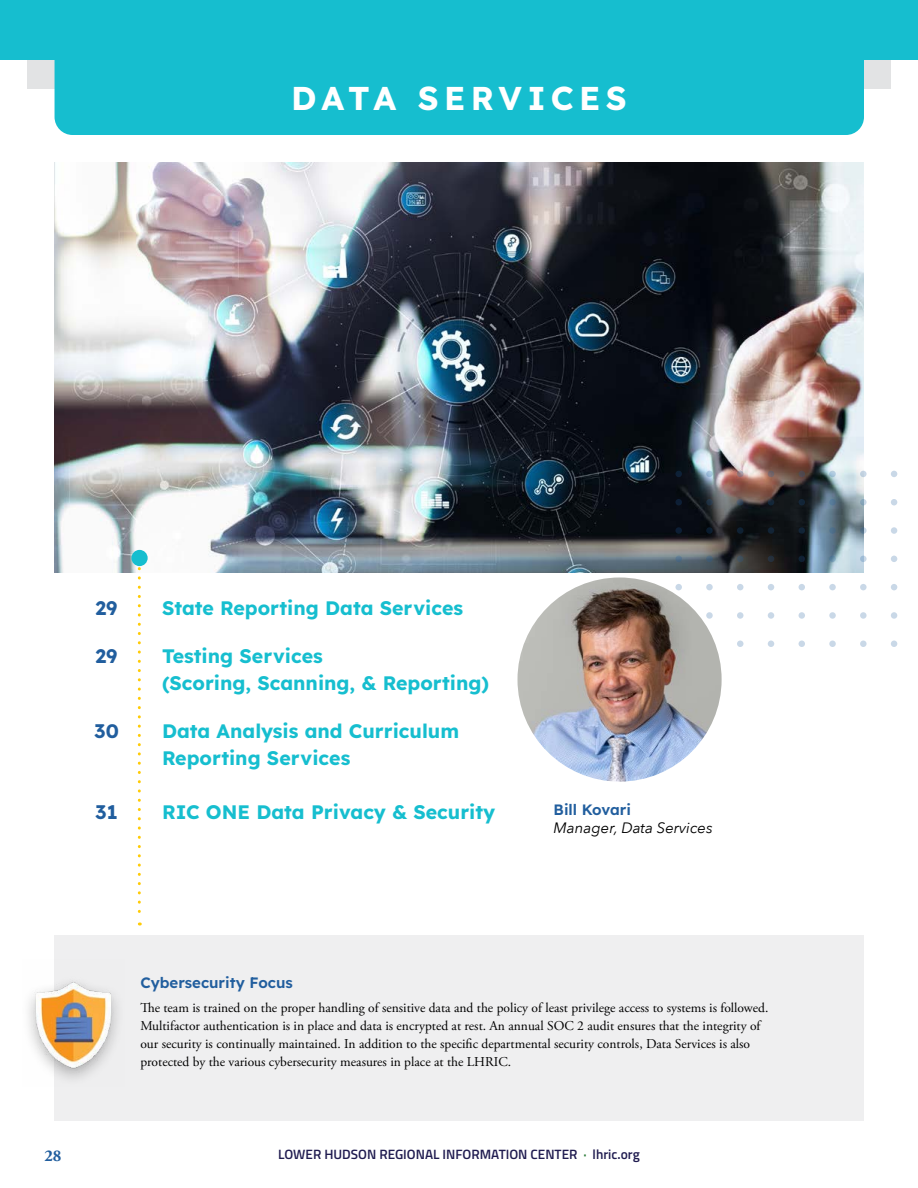
<style>
.page{position:relative;width:918px;height:1188px;background:#fff}
.page>*{position:absolute;margin:0;border:0;box-sizing:border-box;transform-origin:0 0}
.t1{font:33px "Lexend";letter-spacing:.16em;color:#fff}
.t2{font:19.5px/27px "Lexend";color:#16becf}
.t3{font:19.5px "Lexend";color:#215e9e}
.t4{font:700 16.5px "Adobe Garamond Pro";color:#215e9e}
.t5{font:15px "Lexend";color:#215e9e}
.t6{font:italic 15px "Avenir Next";color:#000}
.t7{font:13.5px/18px "Adobe Garamond Pro";color:#000}
.t8{font:600 13.5px "Titillium";color:#201c50}
.s1{color:#21752f}
</style>
<div class="page">
<div style="left:27px;top:60px;width:864px;height:28px;background:#e2e3e4"></div>
<div style="left:0;top:0;width:918px;height:60px;background:#16becf"></div>
<div style="left:55px;top:60px;width:809px;height:75px;background:#16becf"></div>
<img style="left:54px;top:162px;width:810px;height:410px">
<svg style="left:138px;top:569px;width:3px;height:357px"></svg>
<div style="left:131px;top:550px;width:17px;height:16px;background:#16becf;border-radius:50%"></div>
<div style="left:675px;top:471px;width:7px;height:6px;background:#0e2137;border-radius:50%"></div>
<svg style="left:706px;top:471px;width:7px;height:6px"></svg>
<svg style="left:737px;top:471px;width:7px;height:6px"></svg>
<svg style="left:768px;top:471px;width:6px;height:6px"></svg>
<svg style="left:799px;top:471px;width:6px;height:6px"></svg>
<svg style="left:829px;top:471px;width:7px;height:6px"></svg>
<div style="left:860px;top:471px;width:7px;height:6px;background:#c2d2e0;border-radius:50%"></div>
<svg style="left:891px;top:471px;width:6px;height:6px"></svg>
<div style="left:675px;top:499px;width:7px;height:6px;background:#0d1e35;border-radius:50%"></div>
<div style="left:706px;top:499px;width:7px;height:6px;background:#233446;border-radius:50%"></div>
<svg style="left:737px;top:499px;width:7px;height:6px"></svg>
<svg style="left:768px;top:499px;width:6px;height:6px"></svg>
<svg style="left:799px;top:499px;width:6px;height:6px"></svg>
<div style="left:829px;top:499px;width:7px;height:6px;background:#567997;border-radius:50%"></div>
<svg style="left:860px;top:499px;width:7px;height:6px"></svg>
<svg style="left:891px;top:499px;width:6px;height:6px"></svg>
<div style="left:675px;top:527px;width:7px;height:7px;background:#0d1e35;border-radius:50%"></div>
<div style="left:706px;top:527px;width:7px;height:7px;background:#0a1c2e;border-radius:50%"></div>
<div style="left:737px;top:527px;width:7px;height:7px;background:#0f2132;border-radius:50%"></div>
<div style="left:768px;top:527px;width:6px;height:7px;background:#132436;border-radius:50%"></div>
<div style="left:799px;top:527px;width:6px;height:7px;background:#122437;border-radius:50%"></div>
<div style="left:829px;top:527px;width:7px;height:7px;background:#4f6f89;border-radius:50%"></div>
<svg style="left:860px;top:527px;width:7px;height:7px"></svg>
<div style="left:891px;top:527px;width:6px;height:7px;background:#c9d8e7;border-radius:50%"></div>
<svg style="left:675px;top:556px;width:7px;height:6px"></svg>
<svg style="left:706px;top:556px;width:7px;height:6px"></svg>
<div style="left:737px;top:556px;width:7px;height:6px;background:#40505b;border-radius:50%"></div>
<svg style="left:768px;top:556px;width:6px;height:6px"></svg>
<svg style="left:799px;top:556px;width:6px;height:6px"></svg>
<svg style="left:829px;top:556px;width:7px;height:6px"></svg>
<svg style="left:860px;top:556px;width:7px;height:6px"></svg>
<svg style="left:891px;top:556px;width:6px;height:6px"></svg>
<div style="left:675px;top:584px;width:7px;height:6px;background:#c9d8e7;border-radius:50%"></div>
<div style="left:706px;top:584px;width:7px;height:6px;background:#c9d8e7;border-radius:50%"></div>
<div style="left:737px;top:584px;width:7px;height:6px;background:#c9d8e7;border-radius:50%"></div>
<svg style="left:768px;top:584px;width:6px;height:6px"></svg>
<svg style="left:799px;top:584px;width:6px;height:6px"></svg>
<div style="left:829px;top:584px;width:7px;height:6px;background:#c9d8e7;border-radius:50%"></div>
<div style="left:860px;top:584px;width:7px;height:6px;background:#c9d8e7;border-radius:50%"></div>
<svg style="left:891px;top:584px;width:6px;height:6px"></svg>
<div style="left:706px;top:612px;width:7px;height:7px;background:#c9d8e7;border-radius:50%"></div>
<svg style="left:737px;top:612px;width:7px;height:7px"></svg>
<div style="left:768px;top:612px;width:6px;height:7px;background:#c9d8e7;border-radius:50%"></div>
<div style="left:799px;top:612px;width:6px;height:7px;background:#c9d8e7;border-radius:50%"></div>
<div style="left:829px;top:612px;width:7px;height:7px;background:#c9d8e7;border-radius:50%"></div>
<div style="left:860px;top:612px;width:7px;height:7px;background:#c9d8e7;border-radius:50%"></div>
<div style="left:891px;top:612px;width:6px;height:7px;background:#c9d8e7;border-radius:50%"></div>
<div style="left:737px;top:641px;width:7px;height:6px;background:#c9d8e7;border-radius:50%"></div>
<svg style="left:768px;top:641px;width:6px;height:6px"></svg>
<svg style="left:799px;top:641px;width:6px;height:6px"></svg>
<div style="left:829px;top:641px;width:7px;height:6px;background:#c9d8e7;border-radius:50%"></div>
<div style="left:860px;top:641px;width:7px;height:6px;background:#c9d8e7;border-radius:50%"></div>
<svg style="left:891px;top:641px;width:6px;height:6px"></svg>
<img style="left:518px;top:578px;width:204px;height:204px;border-radius:102px">
<div style="left:54px;top:935px;width:810px;height:185px;background:#efeff0"></div>
<img style="left:28px;top:980px;width:90px;height:99px">
<h1 class="t1" style="left:291px;top:74px;width:337px">DATA SERVICES</h1>
<h2 class="t3" style="left:96px;top:594px;width:23px">29</h2>
<h2 class="t2" style="left:162px;top:594px;width:303px">State Reporting Data Services</h2>
<h2 class="t3" style="left:96px;top:642px;width:23px">29</h2>
<h2 class="t2" style="left:162px;top:642px;width:329px">Testing Services<br>(Scoring, Scanning, &amp; Reporting)</h2>
<h2 class="t3" style="left:94px;top:717px;width:26px">30</h2>
<h2 class="t2" style="left:162px;top:717px;width:299px">Data Analysis and Curriculum<br>Reporting Services</h2>
<h2 class="t3" style="left:95px;top:798px;width:24px">31</h2>
<h2 class="t2" style="left:162px;top:798px;width:335px">RIC ONE Data Privacy &amp; Security</h2>
<p class="t5" style="left:554px;top:798px;width:79px">Bill Kovari</p>
<p class="t6" style="left:554px;top:815px;width:161px">Manager, Data Services</p>
<p class="t5" style="left:140px;top:971px;width:154px">Cybersecurity Focus</p>
<p class="t7" style="left:140px;top:1000px;width:630px">The team is trained on the proper handling of sensitive data and the policy of least privilege access to systems is followed.<br>Multifactor authentication is in place and data is encrypted at rest. An annual SOC 2 audit ensures that the integrity of our security is continually maintained. In addition to the specific departmental security controls, Data Services is also protected by the various cybersecurity measures in place at the LHRIC.</p>
<p class="t4" style="left:44px;top:1146px;width:19px">28</p>
<p class="t8" style="left:278px;top:1144px;width:363px">LOWER HUDSON REGIONAL INFORMATION CENTER <span class="s1">·</span> lhric.org</p>
</div>
